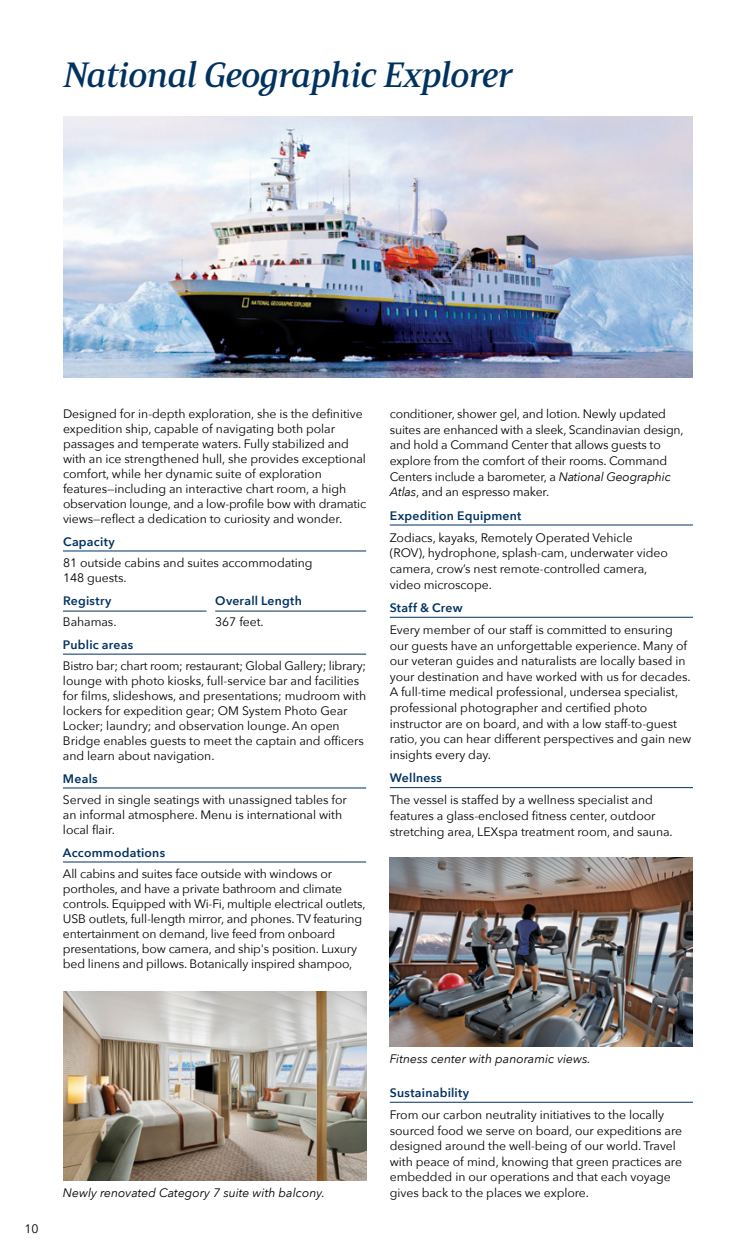
<style>
.page{position:relative;width:756px;height:1260px;background:#fff}
.page>*{position:absolute;margin:0;border:0;box-sizing:border-box;transform-origin:0 0}
.t1{font:35px "Mandrelex Nor Dem It";letter-spacing:-.02em;color:#003260}
.t2{font:12.25px/15.6px "Avenir Next";letter-spacing:-.005em;color:#000}
.t3{font:600 12.25px "Avenir Next";letter-spacing:.02em;color:#003260}
.t4{font:italic 12.25px "Avenir Next";color:#000}
.s1{font-style:italic}
</style>
<div class="page">
<hr style="left:63px;top:551px;width:303px;height:1px;background:#003260">
<hr style="left:63px;top:611px;width:144px;height:1px;background:#003260">
<hr style="left:215px;top:611px;width:151px;height:1px;background:#003260">
<hr style="left:63px;top:654px;width:303px;height:1px;background:#003260">
<hr style="left:63px;top:788px;width:303px;height:1px;background:#003260">
<hr style="left:63px;top:862px;width:303px;height:1px;background:#003260">
<hr style="left:390px;top:525px;width:303px;height:1px;background:#003260">
<hr style="left:390px;top:617px;width:303px;height:1px;background:#003260">
<hr style="left:390px;top:787px;width:303px;height:1px;background:#003260">
<hr style="left:390px;top:1102px;width:303px;height:1px;background:#003260">
<img style="left:63px;top:117px;width:630px;height:261px">
<img style="left:390px;top:857px;width:303px;height:189px">
<img style="left:63px;top:991px;width:303px;height:189px">
<h1 class="t1" style="left:63px;top:55px;width:450px">National Geographic Explorer</h1>
<p class="t2" style="left:63px;top:406px;width:305px;line-height:14.9px">Designed for in-depth exploration, she is the definitive expedition ship, capable of navigating both polar passages and temperate waters. Fully stabilized and with an ice strengthened hull, she provides exceptional comfort, while her dynamic suite of exploration features—including an interactive chart room, a high observation lounge, and a low-profile bow with dramatic views—reflect a dedication to curiosity and wonder.</p>
<p class="t3" style="left:63px;top:531px;width:53px">Capacity</p>
<p class="t2" style="left:63px;top:555px;width:251px;line-height:14.9px">81 outside cabins and suites accommodating<br>148 guests.</p>
<p class="t3" style="left:63px;top:590px;width:50px">Registry</p>
<p class="t3" style="left:215px;top:590px;width:88px">Overall Length</p>
<p class="t2" style="left:63px;top:613px;width:55px">Bahamas.</p>
<p class="t2" style="left:215px;top:613px;width:50px">367 feet.</p>
<p class="t3" style="left:63px;top:634px;width:72px">Public areas</p>
<p class="t2" style="left:63px;top:658px;width:305px;line-height:14.9px">Bistro bar; chart room; restaurant; Global Gallery; library; lounge with photo kiosks, full-service bar and facilities for films, slideshows, and presentations; mudroom with lockers for expedition gear; OM System Photo Gear Locker; laundry; and observation lounge. An open Bridge enables guests to meet the captain and officers and learn about navigation.</p>
<p class="t3" style="left:63px;top:768px;width:36px">Meals</p>
<p class="t2" style="left:63px;top:792px;width:285px;line-height:14.9px">Served in single seatings with unassigned tables for an informal atmosphere. Menu is international with local flair.</p>
<p class="t3" style="left:63px;top:842px;width:104px">Accommodations</p>
<p class="t2" style="left:63px;top:866px;width:304px;line-height:14.9px">All cabins and suites face outside with windows or portholes, and have a private bathroom and climate controls. Equipped with Wi-Fi, multiple electrical outlets, USB outlets, full-length mirror, and phones. TV featuring entertainment on demand, live feed from onboard presentations, bow camera, and ship's position. Luxury bed linens and pillows. Botanically inspired shampoo,</p>
<p class="t2" style="left:390px;top:406px;width:295px">conditioner, shower gel, and lotion. Newly updated suites are enhanced with a sleek, Scandinavian design, and hold a Command Center that allows guests to explore from the comfort of their rooms. Command Centers include a barometer, a <span class="s1">National Geographic Atlas</span>, and an espresso maker.</p>
<p class="t3" style="left:390px;top:505px;width:133px">Expedition Equipment</p>
<p class="t2" style="left:390px;top:529px;width:280px">Zodiacs, kayaks, Remotely Operated Vehicle (ROV), hydrophone, splash-cam, underwater video camera, crow’s nest remote-controlled camera, video microscope.</p>
<p class="t3" style="left:390px;top:597px;width:74px">Staff &amp; Crew</p>
<p class="t2" style="left:390px;top:621px;width:303px">Every member of our staff is committed to ensuring our guests have an unforgettable experience. Many of our veteran guides and naturalists are locally based in your destination and have worked with us for decades.<br>A full-time medical professional, undersea specialist, professional photographer and certified photo instructor are on board, and with a low staff-to-guest ratio, you can hear different perspectives and gain new insights every day.</p>
<p class="t3" style="left:390px;top:768px;width:54px">Wellness</p>
<p class="t2" style="left:390px;top:792px;width:284px">The vessel is staffed by a wellness specialist and features a glass-enclosed fitness center, outdoor stretching area, LEXspa treatment room, and sauna.</p>
<p class="t2" style="left:24px;top:1220px;width:16px">10</p>
<p class="t4" style="left:63px;top:1182px;width:264px">Newly renovated Category 7 suite with balcony.</p>
<p class="t4" style="left:390px;top:1048px;width:203px">Fitness center with panoramic views.</p>
<p class="t3" style="left:390px;top:1082px;width:81px">Sustainability</p>
<p class="t2" style="left:390px;top:1106px;width:294px">From our carbon neutrality initiatives to the locally sourced food we serve on board, our expeditions are designed around the well-being of our world. Travel with peace of mind, knowing that green practices are embedded in our operations and that each voyage gives back to the places we explore.</p>
</div>
